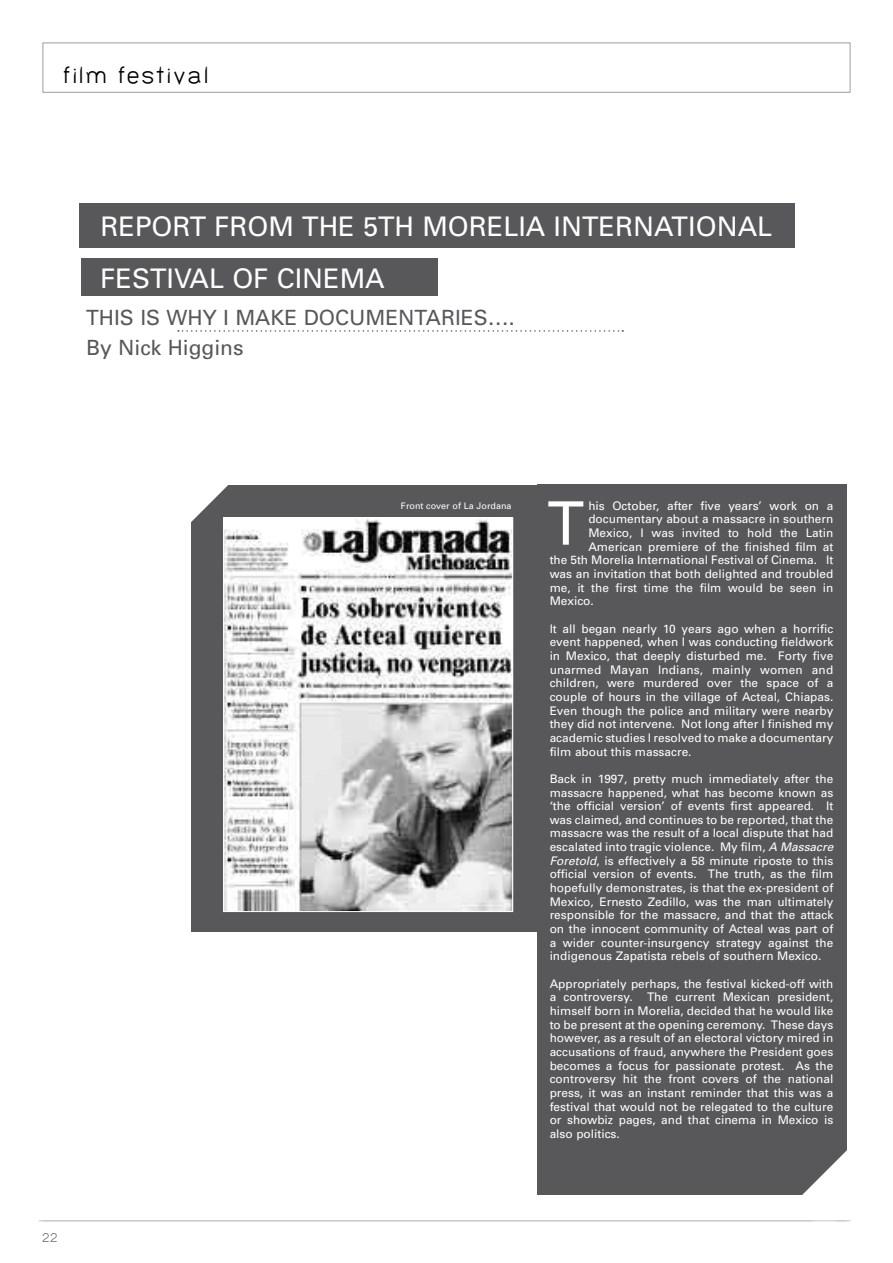
<style>
.page{position:relative;width:893px;height:1263px;background:#fff}
.page>*{position:absolute;margin:0;border:0;box-sizing:border-box;transform-origin:0 0}
.t1{font:60px "Univers";color:#fff}
.t2{font:27px "Univers";color:#fff}
.t3{font:25.5px "Bernur Normal";color:#000}
.t4{font:21px "Univers";color:#58585a}
.t5{font:13.5px "Bernur Normal";color:#707173}
.t6{font:11.85px/13.6px "Univers";color:#fff;text-align:justify}
.t7{font:9px "Univers";color:#fff}
.s1{font-style:italic}
</style>
<div class="page">
<div style="left:43px;top:43px;width:807px;height:50px;border:1px solid #9c9d9f"></div>
<div style="left:191px;top:485px;width:453px;height:446px;background:#58585a"></div>
<div style="left:537px;top:485px;width:310px;height:710px;background:#58585a"></div>
<div style="left:79px;top:203px;width:716px;height:45px;background:#58585a"></div>
<div style="left:82px;top:259px;width:356px;height:37px;background:#58585a"></div>
<svg style="left:178px;top:330px;width:445px;height:2px"></svg>
<img style="left:225px;top:519px;width:286px;height:391px">
<div style="left:223px;top:517px;width:290px;height:395px;border:1px solid #fff"></div>
<svg style="left:191px;top:485px;width:57px;height:43px"></svg>
<svg style="left:794px;top:1150px;width:57px;height:72px"></svg>
<hr style="left:39px;top:1220px;width:808px;height:1px;background:#c5c6c8">
<h3 class="t3" style="left:62px;top:62px;width:149px">film festival</h3>
<h3 class="t3" style="left:65px;top:62px;width:67px">news</h3>
<h2 class="t2" style="left:101px;top:211px;width:673px">REPORT FROM THE 5TH MORELIA INTERNATIONAL</h2>
<h2 class="t2" style="left:101px;top:262px;width:286px">FESTIVAL OF CINEMA</h2>
<h3 class="t4" style="left:86px;top:305px;width:430px">THIS IS WHY I MAKE DOCUMENTARIES….</h3>
<h3 class="t4" style="left:86px;top:335px;width:159px">By Nick Higgins</h3>
<p class="t5" style="left:42px;top:1231px;width:17px">22</p>
<p class="t7" style="left:401px;top:500px;width:112px">Front cover of La Jordana</p>
<p class="t6" style="left:588px;top:499px;width:246px">his October, after five years’ work on a</p>
<p class="t6" style="left:588px;top:513px;width:246px">documentary about a massacre in southern</p>
<p class="t6" style="left:588px;top:526px;width:246px">Mexico, I was invited to hold the Latin</p>
<p class="t6" style="left:588px;top:540px;width:246px">American premiere of the finished film at</p>
<p class="t6" style="left:550px;top:553px;width:285px">the 5th Morelia International Festival of Cinema. It</p>
<p class="t6" style="left:550px;top:567px;width:285px">was an invitation that both delighted and troubled</p>
<p class="t6" style="left:550px;top:581px;width:285px">me, it the first time the film would be seen in</p>
<p class="t6" style="left:550px;top:594px;width:46px">Mexico.</p>
<p class="t6" style="left:550px;top:622px;width:285px">It all began nearly 10 years ago when a horrific event happened, when I was conducting fieldwork in Mexico, that deeply disturbed me. Forty five unarmed Mayan Indians, mainly women and children, were murdered over the space of a couple of hours in the village of Acteal, Chiapas.<br>Even though the police and military were nearby they did not intervene. Not long after I finished my academic studies I resolved to make a documentary film about this massacre.</p>
<p class="t6" style="left:550px;top:772px;width:285px">Back in 1997, pretty much immediately after the massacre happened, what has become known as ‘the official version’ of events first appeared. It was claimed, and continues to be reported, that the massacre was the result of a local dispute that had escalated into tragic violence. My film, <span class="s1">A Massacre Foretold</span>, is effectively a 58 minute riposte to this official version of events. The truth, as the film hopefully demonstrates, is that the ex-president of Mexico, Ernesto Zedillo, was the man ultimately responsible for the massacre, and that the attack on the innocent community of Acteal was part of a wider counter-insurgency strategy against the indigenous Zapatista rebels of southern Mexico.</p>
<p class="t6" style="left:550px;top:977px;width:285px">Appropriately perhaps, the festival kicked-off with a controversy. The current Mexican president, himself born in Morelia, decided that he would like to be present at the opening ceremony. These days however, as a result of an electoral victory mired in accusations of fraud, anywhere the President goes becomes a focus for passionate protest. As the controversy hit the front covers of the national press, it was an instant reminder that this was a festival that would not be relegated to the culture or showbiz pages, and that cinema in Mexico is also politics.</p>
<h1 class="t1" style="left:547px;top:488px;width:38px">T</h1>
</div>
